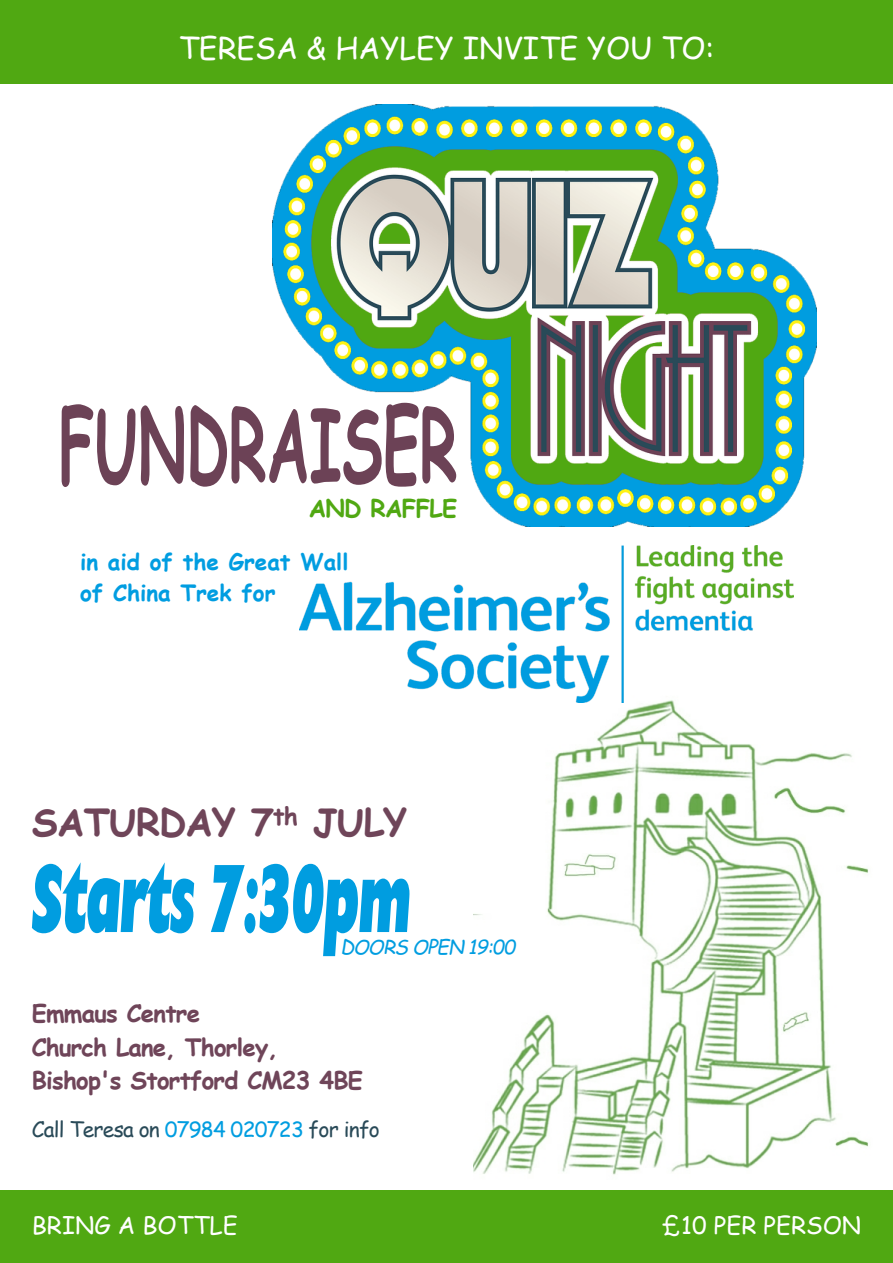
<style>
.page{position:relative;width:893px;height:1263px;background:#fff}
.page>*{position:absolute;margin:0;border:0;box-sizing:border-box;transform-origin:0 0}
.t1{font:700 37.5px "Comic Sans MS";letter-spacing:-.02em;color:#6f4559}
.t2{font:30px "Comic Sans MS";color:#fff}
.t3{font:700 24px/33.5px "Comic Sans MS";letter-spacing:-.03em;color:#6f4559}
.t4{font:24px "Comic Sans MS";color:#fff}
.t5{font:700 24px "Comic Sans MS";letter-spacing:-.03em;color:#50a812}
.t6{font:700 22.5px/31.3px "Comic Sans MS";color:#009de1}
.t7{font:21px "Comic Sans MS";letter-spacing:-.035em;color:#294a58}
.t8{font:italic 19.5px "Comic Sans MS";letter-spacing:-.04em;color:#009de0}
.s1{color:#009de0}
</style>
<div class="page">
<img style="left:473px;top:702px;width:396px;height:473px">
<img style="left:300px;top:545px;width:493px;height:157px">
<div style="left:0;top:0;width:893px;height:84px;background:#50a812"></div>
<img style="left:272px;top:105px;width:544px;height:422px">
<svg style="left:62px;top:404px;width:73px;height:83px"></svg>
<svg style="left:141px;top:405px;width:43px;height:81px"></svg>
<svg style="left:190px;top:403px;width:266px;height:84px"></svg>
<svg style="left:32px;top:862px;width:162px;height:71px"></svg>
<svg style="left:211px;top:864px;width:198px;height:92px"></svg>
<div style="left:0;top:1190px;width:893px;height:73px;background:#50a812"></div>
<div style="left:505px;top:938px;width:56px;height:48px;background:#fff"></div>
<p class="t2" style="left:179px;top:35px;width:537px">TERESA &amp; HAYLEY INVITE YOU TO:</p>
<p class="t5" style="left:309px;top:498px;width:150px">AND RAFFLE</p>
<p class="t6" style="left:80px;top:548px;width:270px">in aid of the Great Wall of China Trek for</p>
<h1 class="t1" style="left:32px;top:806px;width:377px">SATURDAY 7<sup>th</sup> JULY</h1>
<p class="t8" style="left:340px;top:938px;width:177px">DOORS OPEN 19:00</p>
<p class="t3" style="left:32px;top:999px;width:332px">Emmaus Centre<br>Church Lane, Thorley,<br>Bishop's Stortford CM23 4BE</p>
<p class="t7" style="left:32px;top:1120px;width:350px">Call Teresa on <span class="s1">07984 020723</span> for info</p>
<p class="t4" style="left:32px;top:1215px;width:207px">BRING A BOTTLE</p>
<p class="t4" style="left:662px;top:1215px;width:200px">£10 PER PERSON</p>
</div>
